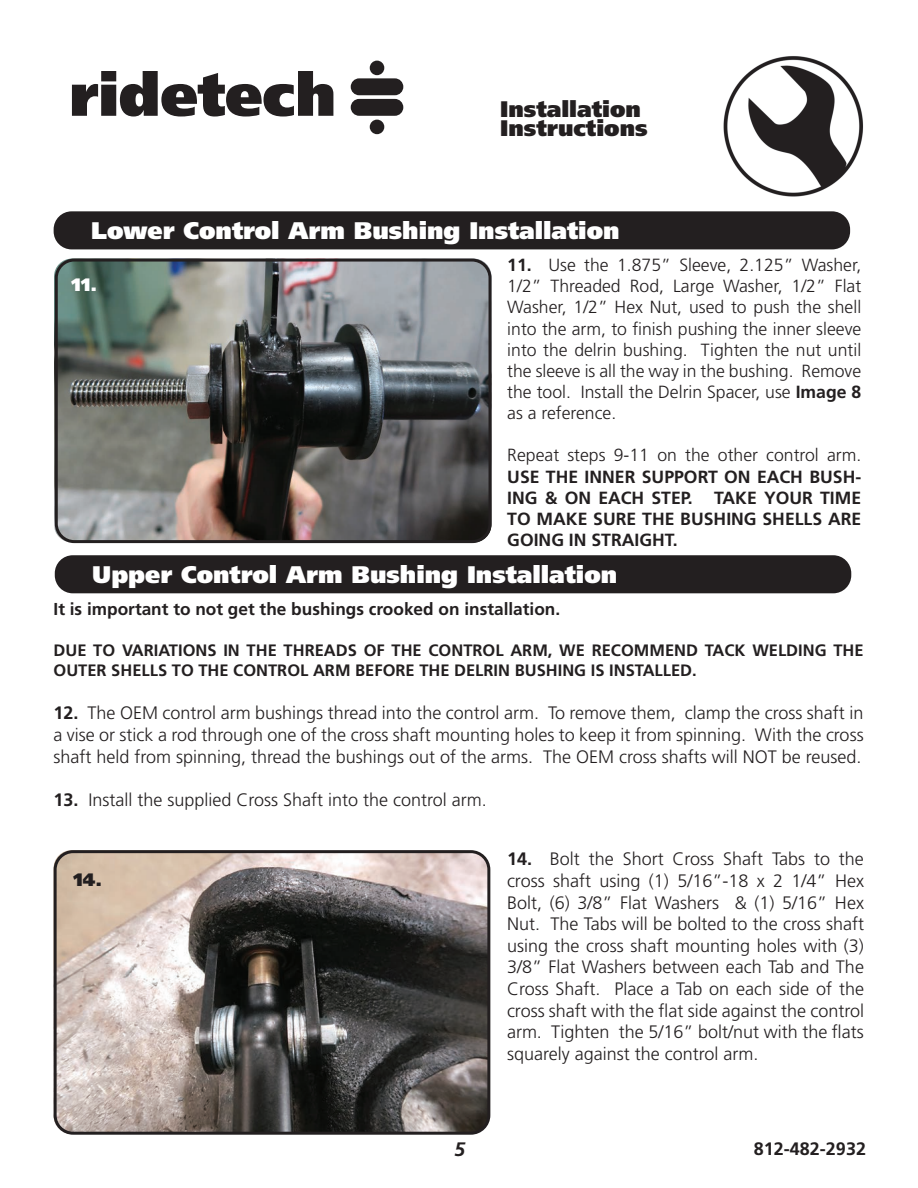
<style>
.page{position:relative;width:918px;height:1188px;background:#fff}
.page>*{position:absolute;margin:0;border:0;box-sizing:border-box;transform-origin:0 0}
.t1{font:900 24px "Frutiger";color:#fff}
.t2{font:900 22.5px/19.5px "Frutiger";color:#231f20}
.t3{font:italic 700 19.5px "Frutiger";color:#231f20}
.t4{font:300 18px/21.6px "Frutiger";color:#231f20;text-align:justify}
.t5{font:700 18px "Frutiger";color:#231f20}
.t6{font:900 18px "Frutiger";color:#231f20}
.t7{font:900 18px "Frutiger";color:#fff}
.t8{font:300 17.7px/21.1px "Frutiger";color:#231f20;text-align:justify}
.t9{font:700 17.7px/21.1px "Frutiger";color:#231f20;text-align:justify}
.t10{font:700 17.25px "Frutiger";color:#231f20}
.t11{font:700 16.5px/19.8px "Frutiger";color:#231f20}
.s1{font-weight:700}
</style>
<div class="page">
<img style="left:723px;top:56px;width:136px;height:141px">
<svg style="left:72px;top:71px;width:261px;height:46px"></svg>
<div style="left:351px;top:78px;width:52px;height:17px;background:#231f20;border-radius:8px"></div>
<div style="left:351px;top:99px;width:52px;height:17px;background:#231f20;border-radius:8px"></div>
<div style="left:370px;top:61px;width:14px;height:14px;background:#231f20;border-radius:50%"></div>
<div style="left:370px;top:120px;width:14px;height:14px;background:#231f20;border-radius:50%"></div>
<img style="left:54px;top:850px;width:434px;height:284px;border-radius:18px">
<img style="left:54px;top:259px;width:438px;height:284px;border-radius:18px">
<div style="left:54px;top:211px;width:796px;height:38px;background:#231f20;border-radius:18px"></div>
<div style="left:54px;top:850px;width:436px;height:285px;border:3px solid #231f20;border-radius:18px"></div>
<div style="left:55px;top:259px;width:437px;height:284px;border:3px solid #231f20;border-radius:18px"></div>
<div style="left:55px;top:555px;width:796px;height:38px;background:#231f20;border-radius:18px"></div>
<p class="t2" style="left:500px;top:101px;width:149px">Installation<br>Instructions</p>
<h1 class="t1" style="left:91px;top:221px;width:530px">Lower Control Arm Bushing Installation</h1>
<p class="t8" style="left:507px;top:256px;width:356px"><span class="s1">11.</span> Use the 1.875” Sleeve, 2.125” Washer, 1/2” Threaded Rod, Large Washer, 1/2” Flat Washer, 1/2” Hex Nut, used to push the shell into the arm, to finish pushing the inner sleeve into the delrin bushing. Tighten the nut until the sleeve is all the way in the bushing. Remove the tool. Install the Delrin Spacer, use <span class="s1">Image 8 </span>as a reference.</p>
<p class="t8" style="left:507px;top:446px;width:356px">Repeat steps 9-11 on the other control arm.</p>
<p class="t9" style="left:507px;top:467px;width:356px">USE THE INNER SUPPORT ON EACH BUSH-ING &amp; ON EACH STEP. TAKE YOUR TIME TO MAKE SURE THE BUSHING SHELLS ARE GOING IN STRAIGHT.</p>
<p class="t7" style="left:72px;top:278px;width:27px">11.</p>
<h1 class="t1" style="left:92px;top:565px;width:526px">Upper Control Arm Bushing Installation</h1>
<p class="t10" style="left:54px;top:602px;width:508px">It is important to not get the bushings crooked on installation.</p>
<p class="t11" style="left:54px;top:642px;width:812px">DUE TO VARIATIONS IN THE THREADS OF THE CONTROL ARM, WE RECOMMEND TACK WELDING THE<br>OUTER SHELLS TO THE CONTROL ARM BEFORE THE DELRIN BUSHING IS INSTALLED.</p>
<p class="t4" style="left:54px;top:704px;width:812px"><span class="s1">12.</span> The OEM control arm bushings thread into the control arm. To remove them, clamp the cross shaft in a vise or stick a rod through one of the cross shaft mounting holes to keep it from spinning. With the cross shaft held from spinning, thread the bushings out of the arms. The OEM cross shafts will NOT be reused.</p>
<p class="t4" style="left:54px;top:790px;width:435px"><span class="s1">13.</span> Install the supplied Cross Shaft into the control arm.</p>
<p class="t6" style="left:74px;top:872px;width:30px">14.</p>
<p class="t4" style="left:507px;top:850px;width:359px"><span class="s1">14.</span> Bolt the Short Cross Shaft Tabs to the cross shaft using (1) 5/16”-18 x 2 1/4” Hex Bolt, (6) 3/8” Flat Washers &amp; (1) 5/16” Hex Nut. The Tabs will be bolted to the cross shaft using the cross shaft mounting holes with (3)<br>3/8” Flat Washers between each Tab and The Cross Shaft. Place a Tab on each side of the cross shaft with the flat side against the control arm. Tighten the 5/16” bolt/nut with the flats squarely against the control arm.</p>
<p class="t3" style="left:454px;top:1142px;width:12px">5</p>
<p class="t5" style="left:754px;top:1142px;width:114px">812-482-2932</p>
</div>
